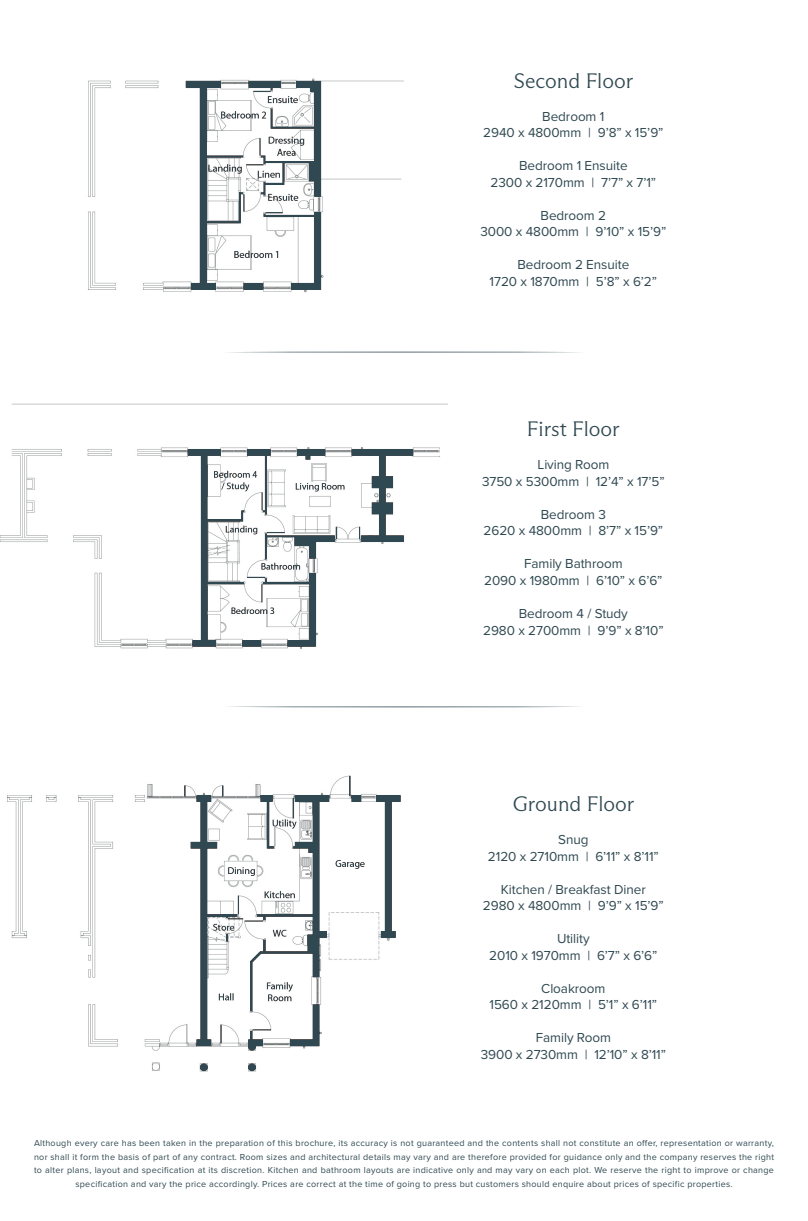
<style>
.page{position:relative;width:808px;height:1221px;background:#fff}
.page>*{position:absolute;margin:0;border:0;box-sizing:border-box;transform-origin:0 0}
.t1{font:300 21px "ABC Arizona Flare";color:#2f4851}
.t2{font:13.5px/16.5px "Proxima Nova";letter-spacing:-.005em;color:#2f4851;text-align:center}
.t3{font:9px/13.5px "Proxima Nova";letter-spacing:.03em;color:#2f4851;text-align:center}
</style>
<div class="page">
<hr style="left:223px;top:351px;width:362px;height:1px;background:#2f4851;border-radius:50%">
<hr style="left:223px;top:706px;width:362px;height:1px;background:#2f4851;border-radius:50%">
<svg style="left:7px;top:775px;width:394px;height:297px"></svg>
<svg style="left:0;top:403px;width:448px;height:246px"></svg>
<svg style="left:88px;top:78px;width:316px;height:215px"></svg>
<h1 class="t1" style="left:514px;top:68px;width:121px">Second Floor</h1>
<h2 class="t2" style="left:483px;top:107px;width:182px">Bedroom 1<br>2940 x 4800mm | 9’8” x 15’9”</h2>
<h2 class="t2" style="left:490px;top:157px;width:167px">Bedroom 1 Ensuite<br>2300 x 2170mm | 7’7” x 7’1”</h2>
<h2 class="t2" style="left:480px;top:206px;width:187px">Bedroom 2<br>3000 x 4800mm | 9’10” x 15’9”</h2>
<h2 class="t2" style="left:490px;top:256px;width:169px">Bedroom 2 Ensuite<br>1720 x 1870mm | 5’8” x 6’2”</h2>
<h1 class="t1" style="left:527px;top:417px;width:95px">First Floor</h1>
<h2 class="t2" style="left:482px;top:456px;width:184px">Living Room<br>3750 x 5300mm | 12’4” x 17’5”</h2>
<h2 class="t2" style="left:483px;top:505px;width:181px">Bedroom 3<br>2620 x 4800mm | 8’7” x 15’9”</h2>
<h2 class="t2" style="left:484px;top:555px;width:180px">Family Bathroom<br>2090 x 1980mm | 6’10” x 6’6”</h2>
<h2 class="t2" style="left:483px;top:604px;width:182px">Bedroom 4 / Study<br>2980 x 2700mm | 9’9” x 8’10”</h2>
<h1 class="t1" style="left:513px;top:791px;width:123px">Ground Floor</h1>
<h2 class="t2" style="left:488px;top:830px;width:172px">Snug<br>2120 x 2710mm | 6’11” x 8’11”</h2>
<h2 class="t2" style="left:483px;top:880px;width:182px">Kitchen / Breakfast Diner<br>2980 x 4800mm | 9’9” x 15’9”</h2>
<h2 class="t2" style="left:489px;top:929px;width:170px">Utility<br>2010 x 1970mm | 6’7” x 6’6”</h2>
<h2 class="t2" style="left:490px;top:979px;width:169px">Cloakroom<br>1560 x 2120mm | 5’1” x 6’11”</h2>
<h2 class="t2" style="left:481px;top:1028px;width:187px">Family Room<br>3900 x 2730mm | 12’10” x 8’11”</h2>
<p class="t3" style="left:34px;top:1136px;width:741px">Although every care has been taken in the preparation of this brochure, its accuracy is not guaranteed and the contents shall not constitute an offer, representation or warranty, nor shall it form the basis of part of any contract. Room sizes and architectural details may vary and are therefore provided for guidance only and the company reserves the right to alter plans, layout and specification at its discretion. Kitchen and bathroom layouts are indicative only and may vary on each plot. We reserve the right to improve or change specification and vary the price accordingly. Prices are correct at the time of going to press but customers should enquire about prices of specific properties.</p>
</div>
